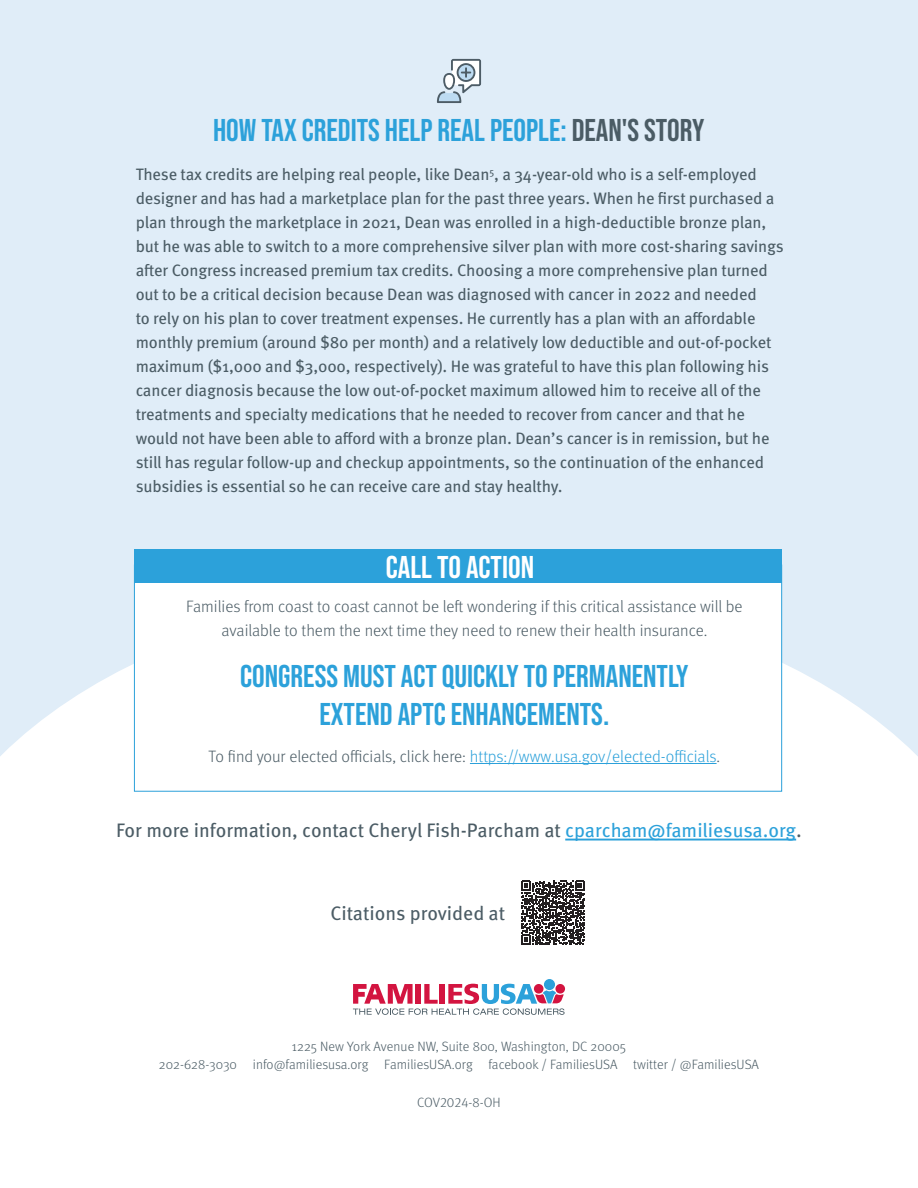
<style>
.page{position:relative;width:918px;height:1188px;background:#fff}
.page>*{position:absolute;margin:0;border:0;box-sizing:border-box;transform-origin:0 0}
.SIDEBAR_AND_CALL_OUT_BOX_BLUE_TITLE_TEXT{font:700 31.5px/37.5px "Bebas Neue Pro";color:#2ca1da;text-align:center}
.SIDEBAR_AND_CALL_OUT_BOX_BLUE_TITLE_TEXT-2{font:700 31.5px "Bebas Neue Pro";color:#fff}
.AUTHOR_NAME{font:19.5px "Meta OT";color:#4b5c65}
.SIDEBAR_AND_CALL_OUT_BOX_TEXT{font:16.5px/24px "Meta OT";letter-spacing:-.01em;color:#4b5c65}
.t1{font:300 16.5px/24px "Meta OT";color:#4b5c65;text-align:center}
.FUSA_CONTACT_INFO{font:300 13.5px/18px "Meta OT";letter-spacing:.005em;color:#4b5c65;text-align:center}
.PUBLICATION_ID{font:300 13.5px "Meta OT";color:#4b5c65}
.s1{color:#4b5c65}
.s2{color:#2ca1da}
</style>
<div class="page">
<div style="left:0;top:0;width:918px;height:1182px;background:#e0edf8"></div>
<svg style="left:0;top:593px;width:918px;height:589px;background:#fcfdfe"></svg>
<div style="left:134px;top:565px;width:648px;height:227px;background:#fff;border:1px solid #2ca1da"></div>
<div style="left:134px;top:549px;width:648px;height:34px;background:#2ca1da"></div>
<hr style="left:470px;top:763px;width:247px;height:1px;background:#2ca1da">
<div style="left:0;top:1159px;width:49px;height:29px;background:#fff"></div>
<div style="left:869px;top:1159px;width:49px;height:29px;background:#fff"></div>
<div style="left:440px;top:1124px;width:38px;height:31px;background:#fff"></div>
<svg style="left:521px;top:881px;width:64px;height:64px;background:#666464"></svg>
<hr style="left:565px;top:839px;width:231px;height:2px;background:#2ca1da">
<svg style="left:437px;top:59px;width:44px;height:44px"></svg>
<div style="left:544px;top:979px;width:11px;height:11px;background:#2ca1da;border-radius:50%"></div>
<svg style="left:353px;top:984px;width:212px;height:31px;background:#cea9bc"></svg>
<p class="SIDEBAR_AND_CALL_OUT_BOX_BLUE_TITLE_TEXT" style="left:213px;top:111px;width:493px">HOW TAX CREDITS HELP REAL PEOPLE: <span class="s1">DEAN'S STORY</span></p>
<p class="SIDEBAR_AND_CALL_OUT_BOX_TEXT" style="left:136px;top:163px;width:650px">These tax credits are helping real people, like Dean<sup>5</sup>, a 34-year-old who is a self-employed designer and has had a marketplace plan for the past three years. When he first purchased a plan through the marketplace in 2021, Dean was enrolled in a high-deductible bronze plan, but he was able to switch to a more comprehensive silver plan with more cost-sharing savings after Congress increased premium tax credits. Choosing a more comprehensive plan turned out to be a critical decision because Dean was diagnosed with cancer in 2022 and needed<br>to rely on his plan to cover treatment expenses. He currently has a plan with an affordable monthly premium (around $80 per month) and a relatively low deductible and out-of-pocket maximum ($1,000 and $3,000, respectively). He was grateful to have this plan following his cancer diagnosis because the low out-of-pocket maximum allowed him to receive all of the treatments and specialty medications that he needed to recover from cancer and that he would not have been able to afford with a bronze plan. Dean’s cancer is in remission, but he still has regular follow-up and checkup appointments, so the continuation of the enhanced subsidies is essential so he can receive care and stay healthy.</p>
<p class="SIDEBAR_AND_CALL_OUT_BOX_BLUE_TITLE_TEXT-2" style="left:386px;top:549px;width:150px">CALL TO ACTION</p>
<h1 class="t1" style="left:186px;top:595px;width:558px">Families from coast to coast cannot be left wondering if this critical assistance will be available to them the next time they need to renew their health insurance.</h1>
<p class="SIDEBAR_AND_CALL_OUT_BOX_BLUE_TITLE_TEXT" style="left:240px;top:657px;width:450px">CONGRESS MUST ACT QUICKLY TO PERMANENTLY<br>EXTEND APTC ENHANCEMENTS.</p>
<p class="t1" style="left:209px;top:745px;width:513px">To find your elected officials, click here: <span class="s2">https://www.usa.gov/elected-officials</span>.</p>
<p class="AUTHOR_NAME" style="left:116px;top:819px;width:687px">For more information, contact Cheryl Fish-Parcham at <span class="s2">cparcham@familiesusa.org</span>.</p>
<p class="AUTHOR_NAME" style="left:330px;top:901px;width:176px">Citations provided at</p>
<p class="FUSA_CONTACT_INFO" style="left:159px;top:1038px;width:602px">1225 New York Avenue NW, Suite 800, Washington, DC 20005<br>202-628-3030 info@familiesusa.org FamiliesUSA.org facebook / FamiliesUSA twitter / @FamiliesUSA</p>
<p class="PUBLICATION_ID" style="left:417px;top:1094px;width:85px">COV2024-8-OH</p>
</div>
